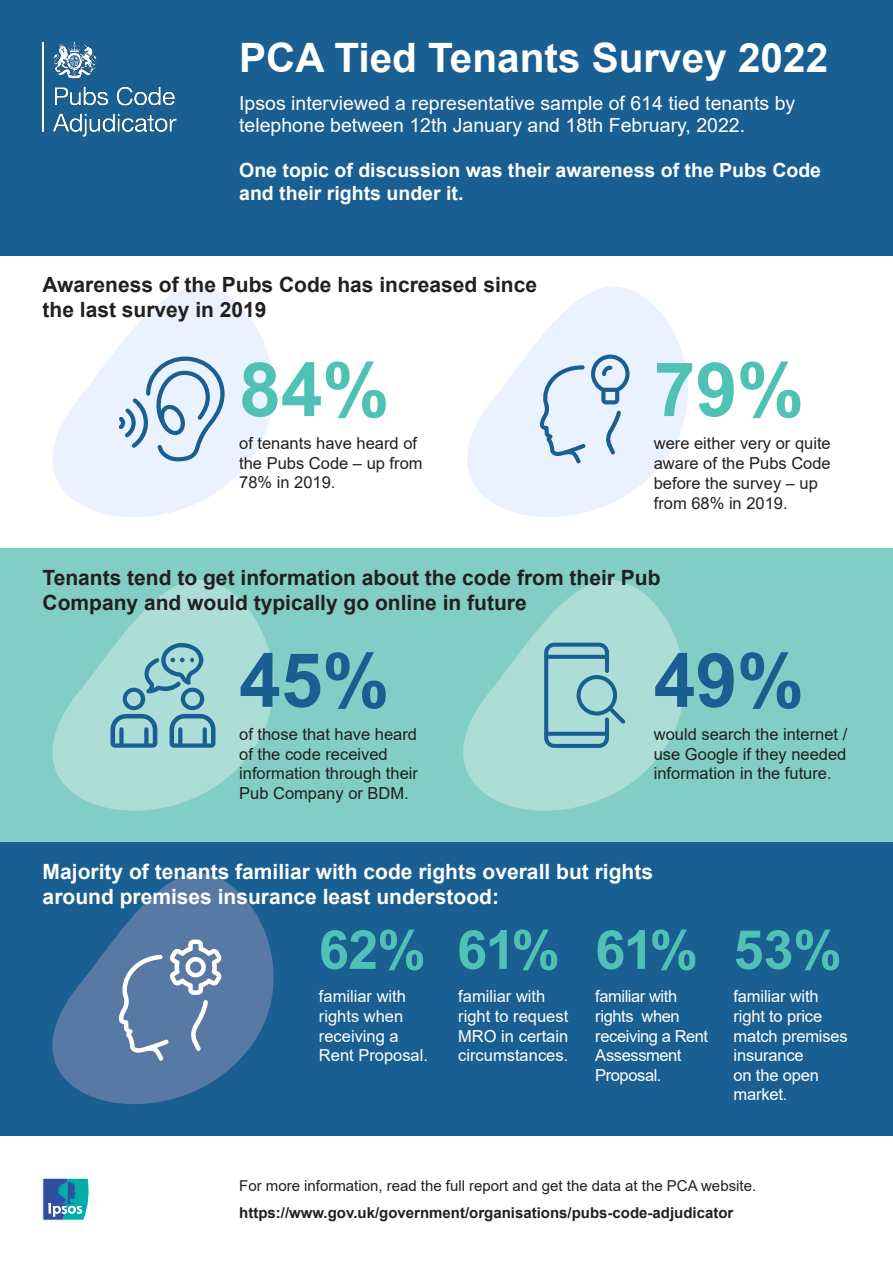
<style>
.page{position:relative;width:893px;height:1263px;background:#fff}
.page>*{position:absolute;margin:0;border:0;box-sizing:border-box;transform-origin:0 0}
.t1{font:700 75px "Arial";color:#1a5f92}
.t2{font:700 75px "Arial";color:#50c1b5}
.t3{font:700 54px "Arial";letter-spacing:-.02em;color:#50c1b5}
.Heading_1{font:700 40.5px "Arial";color:#fff}
.Heading_2{font:700 21px/25.2px "Arial";color:#231f20}
.Heading_2-2{font:700 21px/25.2px "Arial";color:#fff}
.t4{font:19.5px/22.5px "Arial";color:#fff}
.t5{font:700 19.5px/22.5px "Arial";color:#fff}
.t6{font:16.5px/19.5px "Arial";color:#231f20}
.t7{font:16.5px/19.5px "Arial";letter-spacing:-.01em;color:#fff}
.t8{font:15px "Arial";color:#231f20}
.t9{font:700 15px "Arial";color:#231f20}
.s1{color:#fff}
.s2{color:#82cec6}
</style>
<div class="page">
<div style="left:0;top:842px;width:893px;height:293px;background:#1a5f92"></div>
<svg style="left:0;top:873px;width:307px;height:263px"></svg>
<div style="left:0;top:549px;width:893px;height:293px;background:#82cec6"></div>
<svg style="left:52px;top:580px;width:222px;height:231px;fill:#adddd7"></svg>
<svg style="left:463px;top:580px;width:222px;height:231px;fill:#adddd7"></svg>
<svg style="left:0;top:286px;width:307px;height:263px"></svg>
<svg style="left:392px;top:286px;width:329px;height:263px"></svg>
<div style="left:0;top:0;width:893px;height:255px;background:#1a5f92"></div>
<img style="left:42px;top:42px;width:135px;height:95px">
<svg style="left:118px;top:939px;width:104px;height:122px;background:#728eb2"></svg>
<svg style="left:110px;top:643px;width:105px;height:105px;background:#88bdc5"></svg>
<svg style="left:544px;top:643px;width:81px;height:105px;background:#89bec6"></svg>
<svg style="left:119px;top:357px;width:106px;height:104px;background:#c1d4e9"></svg>
<svg style="left:539px;top:355px;width:90px;height:108px;background:#cadbee"></svg>
<svg style="left:42px;top:1178px;width:48px;height:43px;background:#4a96b7"></svg>
<p class="Heading_1" style="left:239px;top:29px;width:590px">PCA Tied Tenants Survey 2022</p>
<p class="t4" style="left:239px;top:92px;width:558px">Ipsos interviewed a representative sample of 614 tied tenants by telephone between 12th January and 18th February, 2022.</p>
<p class="t5" style="left:239px;top:159px;width:583px">One topic of discussion was their awareness of the Pubs Code and their rights under it.</p>
<p class="Heading_2" style="left:43px;top:272px;width:496px">Awareness of the Pubs Code has increased since the last survey in 2019<span class="s1">.</span></p>
<p class="t2" style="left:239px;top:337px;width:152px">84%</p>
<p class="t2" style="left:654px;top:337px;width:152px">79%</p>
<p class="t6" style="left:239px;top:434px;width:185px">of tenants have heard of the Pubs Code – up from<br>78% in 2019.</p>
<p class="t6" style="left:654px;top:433px;width:179px">were either very or quite aware of the Pubs Code before the survey – up from 68% in 2019.</p>
<p class="Heading_2" style="left:43px;top:565px;width:620px">Tenants tend to get information about the code from their Pub<br>Company and would typically go online in future<span class="s2">.</span></p>
<p class="t1" style="left:239px;top:628px;width:152px">45%</p>
<p class="t1" style="left:654px;top:628px;width:152px">49%</p>
<p class="t6" style="left:654px;top:724px;width:195px;text-align:justify">would search the internet / use Google if they needed information in the future.</p>
<p class="t6" style="left:239px;top:724px;width:180px">of those that have heard of the code received information through their<br>Pub Company or BDM.</p>
<p class="Heading_2-2" style="left:43px;top:859px;width:612px">Majority of tenants familiar with code rights overall but rights around premises insurance least understood:</p>
<p class="t3" style="left:319px;top:912px;width:108px">62%</p>
<p class="t3" style="left:457px;top:912px;width:104px">61%</p>
<p class="t3" style="left:595px;top:912px;width:104px">61%</p>
<p class="t3" style="left:733px;top:912px;width:110px">53%</p>
<p class="t7" style="left:319px;top:987px;width:111px">familiar with rights when receiving a<br>Rent Proposal.</p>
<p class="t7" style="left:458px;top:987px;width:112px">familiar with right to request<br>MRO in certain circumstances.</p>
<p class="t7" style="left:595px;top:987px;width:114px">familiar with rights when receiving a Rent<br>Assessment<br>Proposal.</p>
<p class="t7" style="left:733px;top:987px;width:116px">familiar with right to price match premises insurance<br>on the open market.</p>
<p class="t8" style="left:239px;top:1175px;width:518px">For more information, read the full report and get the data at the PCA website.</p>
<p class="t9" style="left:239px;top:1202px;width:496px">https://www.gov.uk/government/organisations/pubs-code-adjudicator</p>
</div>
